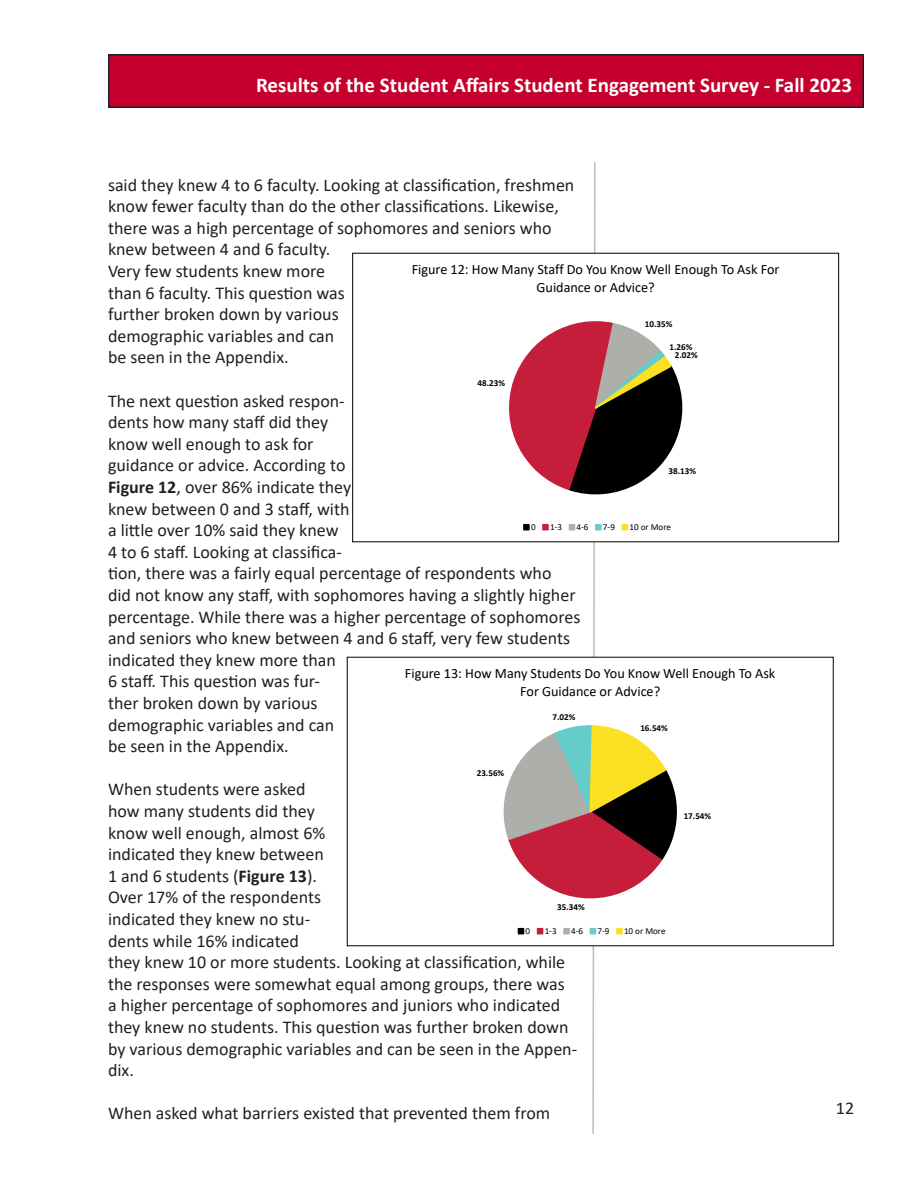
<style>
.page{position:relative;width:918px;height:1188px;background:#fff}
.page>*{position:absolute;margin:0;border:0;box-sizing:border-box;transform-origin:0 0}
.t1{font:700 21px "Calibri";color:#fff}
.t2{font:18px/21.6px "Calibri";color:#231f20}
.t3{font:14.25px/17.4px "Calibri";color:#000;text-align:center}
.t4{font:700 9.15px/8.6px "Calibri";color:#000;text-align:center}
.t5{font:9.15px "Calibri";color:#000}
.s1{font-weight:700}
</style>
<div class="page">
<div style="left:109px;top:55px;width:754px;height:52px;background:#c5002e"></div>
<div style="left:108px;top:54px;width:756px;height:54px;border:2px solid #231f20"></div>
<svg style="left:495px;top:162px;width:199px;height:972px"></svg>
<svg style="left:616px;top:928px;width:7px;height:6px"></svg>
<p class="t1" style="left:256px;top:70px;width:598px">Results of the Student Affairs Student Engagement Survey - Fall 2023</p>
<p class="t2" style="left:108px;top:173px;width:468px">said they knew 4 to 6 faculty. Looking at classification, freshmen know fewer faculty than do the other classifications. Likewise, there was a high percentage of sophomores and seniors who knew between 4 and 6 faculty.<br>Very few students knew more<br>than 6 faculty. This question was<br>further broken down by various<br>demographic variables and can<br>be seen in the Appendix.</p>
<p class="t2" style="left:108px;top:389px;width:474px">The next question asked respon-<br>dents how many staff did they<br>know well enough to ask for<br>guidance or advice. According to<br><span class="s1">Figure 12</span>, over 86% indicate they<br>knew between 0 and 3 staff, with<br>a little over 10% said they knew<br>4 to 6 staff. Looking at classifica-<br>tion, there was a fairly equal percentage of respondents who<br>did not know any staff, with sophomores having a slightly higher percentage. While there was a higher percentage of sophomores and seniors who knew between 4 and 6 staff, very few students indicated they knew more than<br>6 staff. This question was fur-<br>ther broken down by various<br>demographic variables and can<br>be seen in the Appendix.</p>
<p class="t2" style="left:108px;top:778px;width:471px">When students were asked<br>how many students did they<br>know well enough, almost 6%<br>indicated they knew between<br>1 and 6 students (<span class="s1">Figure 13</span>).<br>Over 17% of the respondents<br>indicated they knew no stu-<br>dents while 16% indicated<br>they knew 10 or more students. Looking at classification, while the responses were somewhat equal among groups, there was a higher percentage of sophomores and juniors who indicated they knew no students. This question was further broken down by various demographic variables and can be seen in the Appen&shy;dix.</p>
<p class="t2" style="left:108px;top:1102px;width:444px">When asked what barriers existed that prevented them from</p>
<p class="t3" style="left:412px;top:261px;width:369px">Figure 12: How Many Staff Do You Know Well Enough To Ask For<br>Guidance or Advice?</p>
<p class="t4" style="left:645px;top:319px;width:29px">10.35%</p>
<p class="t4" style="left:669px;top:342px;width:30px">1.26%<br>2.02%</p>
<p class="t4" style="left:478px;top:378px;width:29px">48.23%</p>
<p class="t4" style="left:668px;top:466px;width:29px">38.13%</p>
<p class="t5" style="left:531px;top:520px;width:6px">0</p>
<p class="t5" style="left:550px;top:520px;width:14px">1-3</p>
<p class="t5" style="left:577px;top:520px;width:14px">4-6</p>
<p class="t5" style="left:603px;top:520px;width:14px">7-9</p>
<p class="t5" style="left:629px;top:520px;width:43px">10 or More</p>
<p class="t3" style="left:405px;top:665px;width:372px">Figure 13: How Many Students Do You Know Well Enough To Ask<br>For Guidance or Advice?</p>
<p class="t4" style="left:552px;top:713px;width:24px">7.02%</p>
<p class="t4" style="left:640px;top:724px;width:29px">16.54%</p>
<p class="t4" style="left:477px;top:768px;width:29px">23.56%</p>
<p class="t4" style="left:684px;top:812px;width:29px">17.54%</p>
<p class="t4" style="left:557px;top:903px;width:29px">35.34%</p>
<p class="t5" style="left:526px;top:924px;width:6px">0</p>
<p class="t5" style="left:545px;top:924px;width:14px">1-3</p>
<p class="t5" style="left:571px;top:924px;width:14px">4-6</p>
<p class="t5" style="left:598px;top:924px;width:14px">7-9</p>
<p class="t5" style="left:624px;top:924px;width:43px">10 or More</p>
<p class="t2" style="left:836px;top:1097px;width:20px">12</p>
</div>
